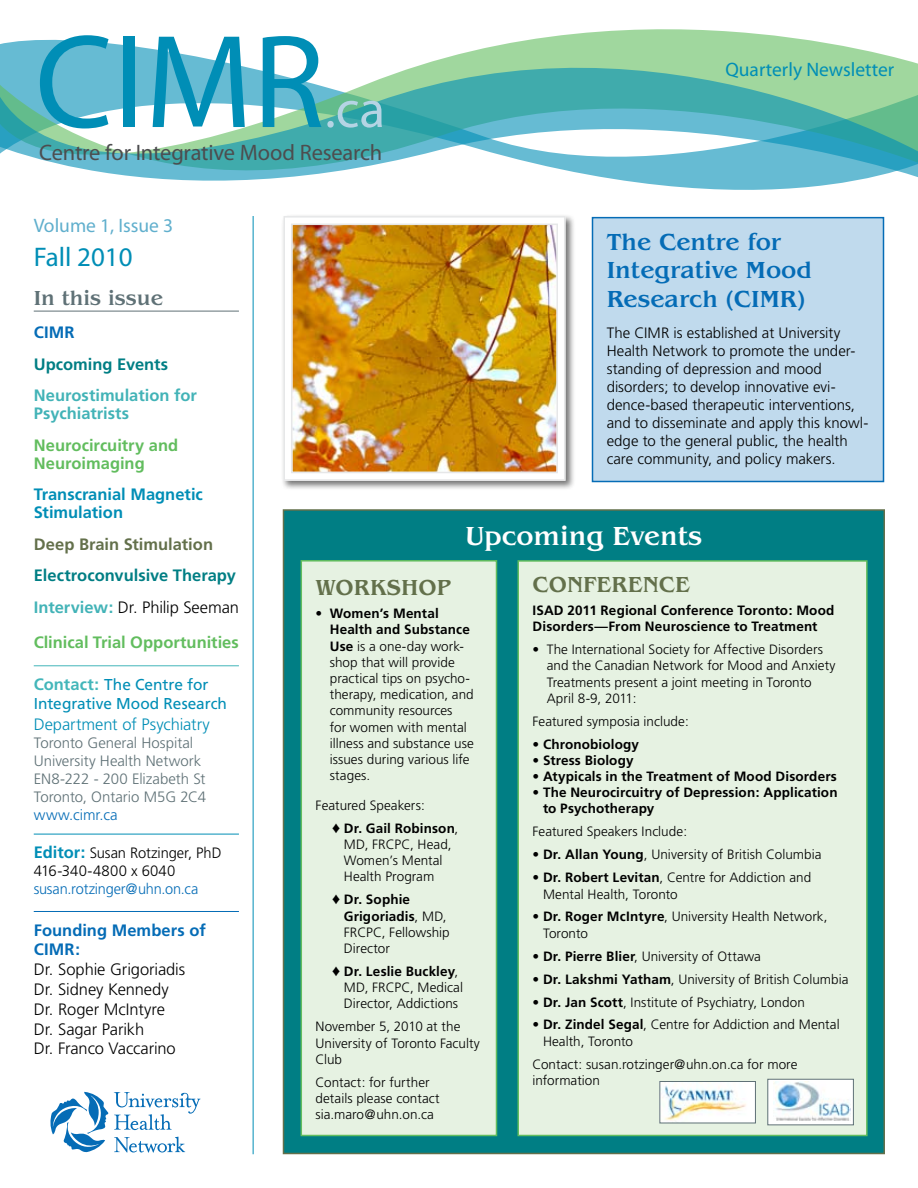
<style>
.page{position:relative;width:918px;height:1188px;background:#fff}
.page>*{position:absolute;margin:0;border:0;box-sizing:border-box;transform-origin:0 0}
.t1{font:133.95px "Myriad Pro";color:#008eb6}
.t2{font:53.25px "Myriad Pro";color:#b5d4e4}
.t3{font:500 27px "Benguiat";color:#fff}
.t4{font:27px "Myriad Pro";color:#008eb6}
.t5{font:500 24px/28.5px "Benguiat";color:#056cb6}
.t6{font:22.5px "Myriad Pro";letter-spacing:-.01em;color:#4d4d4f}
.t7{font:500 22.5px "Benguiat";color:#63704b}
.t8{font:500 21px "Benguiat";color:#5f7176}
.t9{font:19.5px "Myriad Pro";color:#008eb6}
.t10{font:19.5px "Myriad Pro";color:#60afcd}
.t11{font:300 16.5px/19.8px "Frutiger";letter-spacing:-.005em;color:#000}
.t12{font:700 16.5px/31.5px "Frutiger";color:#007e84}
.t13{font:700 16.5px/18px "Frutiger";color:#62bd5e}
.t14{font:700 16.5px/18px "Frutiger";color:#42b3b7}
.t15{font:700 16.5px/18px "Frutiger";color:#008eb6}
.t16{font:700 16.5px/19.8px "Frutiger";letter-spacing:.005em;color:#056cb6}
.t17{font:300 16.5px "Frutiger";letter-spacing:-.005em;color:#008eb6}
.t18{font:700 16.5px "Frutiger";color:#63704b}
.t19{font:15.75px/18.9px "Frutiger";letter-spacing:-.005em;color:#008eb6}
.t20{font:300 15px/18px "Frutiger";color:#000}
.t21{font:300 15px/18px "Frutiger";color:#5f7176}
.t22{font:300 15px "Frutiger";letter-spacing:-.01em;color:#056cb6}
.t23{font:300 13.5px/16.2px "Frutiger";letter-spacing:.005em;color:#000}
.t24{font:700 13.5px/16.2px "Frutiger";letter-spacing:.01em;color:#000}
.s1{color:#42b3b7}
.s2{font-weight:300;color:#000}
.s3{font-weight:700;font-size:16.5px;color:#43b6ba}
.s4{font-weight:700;font-size:16.5px;color:#008eb6}
.s5{font-weight:700}
</style>
<div class="page">
<hr style="left:253px;top:216px;width:1px;height:938px;background:#008eb6">
<svg style="left:50px;top:1092px;width:150px;height:61px"></svg>
<hr style="left:34px;top:311px;width:205px;height:1px;background:#5f7176">
<hr style="left:34px;top:665px;width:205px;height:1px;background:#43b6ba">
<hr style="left:34px;top:834px;width:205px;height:1px;background:#008eb6">
<hr style="left:34px;top:911px;width:205px;height:1px;background:#056cb6">
<svg style="left:642px;top:183px;width:198px;height:7px"></svg>
<svg style="left:1px;top:29px;width:830px;height:15px"></svg>
<svg style="left:0;top:44px;width:918px;height:139px"></svg>
<div style="left:284px;top:510px;width:600px;height:644px;background:#007e84"></div>
<div style="left:592px;top:218px;width:292px;height:264px;background:#c0daed"></div>
<div style="left:592px;top:217px;width:292px;height:265px;border:2px solid #056cb6"></div>
<div style="left:301px;top:561px;width:195px;height:575px;background:#e6f2e2"></div>
<div style="left:301px;top:560px;width:196px;height:576px;border:2px solid #62bd5e"></div>
<div style="left:518px;top:561px;width:349px;height:575px;background:#e6f2e2"></div>
<div style="left:518px;top:560px;width:350px;height:576px;border:2px solid #62bd5e"></div>
<div style="left:281px;top:214px;width:294px;height:277px;background:#000;opacity:.55"></div>
<img style="left:283px;top:215px;width:283px;height:267px">
<div style="left:291px;top:224px;width:267px;height:249px;border:2px solid #e6e7e8"></div>
<div style="left:768px;top:1079px;width:85px;height:46px;background:linear-gradient(to right,#fff,#feffff)"></div>
<img style="left:773px;top:1081px;width:77px;height:39px">
<div style="left:767px;top:1079px;width:87px;height:46px;border:1px solid #5f7176"></div>
<img style="left:661px;top:1083px;width:93px;height:38px">
<div style="left:659px;top:1081px;width:97px;height:42px;border:1px solid #5f7176"></div>
<h1 class="t1" style="left:35px;top:0;width:291px">CIMR</h1>
<h2 class="t2" style="left:325px;top:76px;width:62px">.ca</h2>
<h3 class="t6" style="left:39px;top:139px;width:345px">Centre for Integrative Mood Research</h3>
<h3 class="t9" style="left:725px;top:58px;width:170px">Quarterly Newsletter</h3>
<h3 class="t10" style="left:34px;top:214px;width:141px">Volume 1, Issue 3</h3>
<h3 class="t4" style="left:34px;top:241px;width:100px">Fall 2010</h3>
<h3 class="t8" style="left:34px;top:286px;width:131px">In this issue</h3>
<p class="t16" style="left:34px;top:323px;width:42px">CIMR</p>
<p class="t12" style="left:34px;top:349px;width:136px">Upcoming Events</p>
<p class="t14" style="left:34px;top:387px;width:165px">Neurostimulation for<br>Psychiatrists</p>
<p class="t13" style="left:34px;top:436px;width:146px">Neurocircuitry and<br>Neuroimaging</p>
<p class="t15" style="left:34px;top:486px;width:171px">Transcranial Magnetic<br>Stimulation</p>
<p class="t18" style="left:34px;top:535px;width:181px">Deep Brain Stimulation</p>
<p class="t12" style="left:34px;top:560px;width:207px">Electroconvulsive Therapy<br><span class="s1">Interview:</span> <span class="s2">Dr. Philip Seeman</span></p>
<p class="t13" style="left:34px;top:633px;width:207px">Clinical Trial Opportunities</p>
<p class="t19" style="left:34px;top:675px;width:195px"><span class="s3">Contact:</span> The Centre for<br>Integrative Mood Research</p>
<p class="t17" style="left:34px;top:715px;width:178px">Department of Psychiatry</p>
<p class="t21" style="left:34px;top:734px;width:174px">Toronto General Hospital<br>University Health Network<br>EN8-222 - 200 Elizabeth St<br>Toronto, Ontario M5G 2C4</p>
<p class="t22" style="left:34px;top:807px;width:85px">www.cimr.ca</p>
<p class="t20" style="left:34px;top:844px;width:189px"><span class="s4">Editor:</span> Susan Rotzinger, PhD<br>416-340-4800 x 6040</p>
<p class="t22" style="left:34px;top:881px;width:166px">susan.rotzinger@uhn.on.ca</p>
<p class="t16" style="left:34px;top:920px;width:174px">Founding Members of<br>CIMR:</p>
<p class="t11" style="left:34px;top:960px;width:153px">Dr. Sophie Grigoriadis<br>Dr. Sidney Kennedy<br>Dr. Roger McIntyre<br>Dr. Sagar Parikh<br>Dr. Franco Vaccarino</p>
<h3 class="t5" style="left:607px;top:228px;width:207px">The Centre for<br>Integrative Mood<br>Research (CIMR)</h3>
<p class="t20" style="left:607px;top:324px;width:263px">The CIMR is established at University Health Network to promote the under&shy;standing of depression and mood disorders; to develop innovative evi&shy;dence-based therapeutic interventions, and to disseminate and apply this knowl&shy;edge to the general public, the health care community, and policy makers.</p>
<h3 class="t3" style="left:465px;top:520px;width:239px">Upcoming Events</h3>
<h3 class="t7" style="left:316px;top:575px;width:137px">WORKSHOP</h3>
<p class="t23" style="left:330px;top:606px;width:146px;text-indent:-14px">• <span class="s5">Women’s Mental<br>Health and Substance<br>Use</span> is a one-day work&shy;shop that will provide practical tips on psycho&shy;therapy, medication, and community resources<br>for women with mental illness and substance use issues during various life stages.</p>
<p class="t23" style="left:332px;top:794px;width:128px;line-height:23px;text-indent:-16px">Featured Speakers:<br>♦ <span class="s5">Dr. Gail Robinson</span>,</p>
<p class="t23" style="left:344px;top:837px;width:109px">MD, FRCPC, Head,<br>Women’s Mental<br>Health Program</p>
<p class="t23" style="left:344px;top:892px;width:107px;text-indent:-12px">♦ <span class="s5">Dr. Sophie<br>Grigoriadis</span>, MD,<br>FRCPC, Fellowship<br>Director</p>
<p class="t23" style="left:344px;top:963px;width:121px;text-indent:-12px">♦ <span class="s5">Dr. Leslie Buckley</span>,<br>MD, FRCPC, Medical<br>Director, Addictions</p>
<p class="t23" style="left:316px;top:1019px;width:166px">November 5, 2010 at the<br>University of Toronto Faculty<br>Club</p>
<p class="t23" style="left:316px;top:1074px;width:126px">Contact: for further details please contact sia.maro@uhn.on.ca</p>
<h3 class="t7" style="left:532px;top:572px;width:159px">CONFERENCE</h3>
<p class="t24" style="left:532px;top:602px;width:303px">ISAD 2011 Regional Conference Toronto: Mood<br>Disorders—From Neuroscience to Treatment</p>
<p class="t23" style="left:547px;top:642px;width:290px;text-indent:-14px">• The International Society for Affective Disorders and the Canadian Network for Mood and Anxiety Treatments present a joint meeting in Toronto April 8-9, 2011:</p>
<p class="t23" style="left:532px;top:713px;width:158px">Featured symposia include:</p>
<p class="t24" style="left:532px;top:736px;width:108px">• Chronobiology</p>
<p class="t24" style="left:532px;top:752px;width:103px">• Stress Biology</p>
<p class="t24" style="left:532px;top:768px;width:306px">• Atypicals in the Treatment of Mood Disorders</p>
<p class="t24" style="left:543px;top:785px;width:296px;text-indent:-11px">• The Neurocircuitry of Depression: Application to Psychotherapy</p>
<p class="t23" style="left:532px;top:824px;width:156px">Featured Speakers Include:</p>
<p class="t23" style="left:532px;top:847px;width:291px">• <span class="s5">Dr. Allan Young</span>, University of British Columbia</p>
<p class="t23" style="left:543px;top:870px;width:270px;text-indent:-11px">• <span class="s5">Dr. Robert Levitan</span>, Centre for Addiction and<br>Mental Health, Toronto</p>
<p class="t23" style="left:543px;top:909px;width:286px;text-indent:-11px">• <span class="s5">Dr. Roger McIntyre</span>, University Health Network,<br>Toronto</p>
<p class="t23" style="left:532px;top:948px;width:230px">• <span class="s5">Dr. Pierre Blier</span>, University of Ottawa</p>
<p class="t23" style="left:532px;top:971px;width:317px">• <span class="s5">Dr. Lakshmi Yatham</span>, University of British Columbia</p>
<p class="t23" style="left:532px;top:994px;width:274px">• <span class="s5">Dr. Jan Scott</span>, Institute of Psychiatry, London</p>
<p class="t23" style="left:543px;top:1017px;width:298px;text-indent:-11px">• <span class="s5">Dr. Zindel Segal</span>, Centre for Addiction and Mental<br>Health, Toronto</p>
<p class="t23" style="left:532px;top:1056px;width:267px">Contact: susan.rotzinger@uhn.on.ca for more information</p>
</div>
